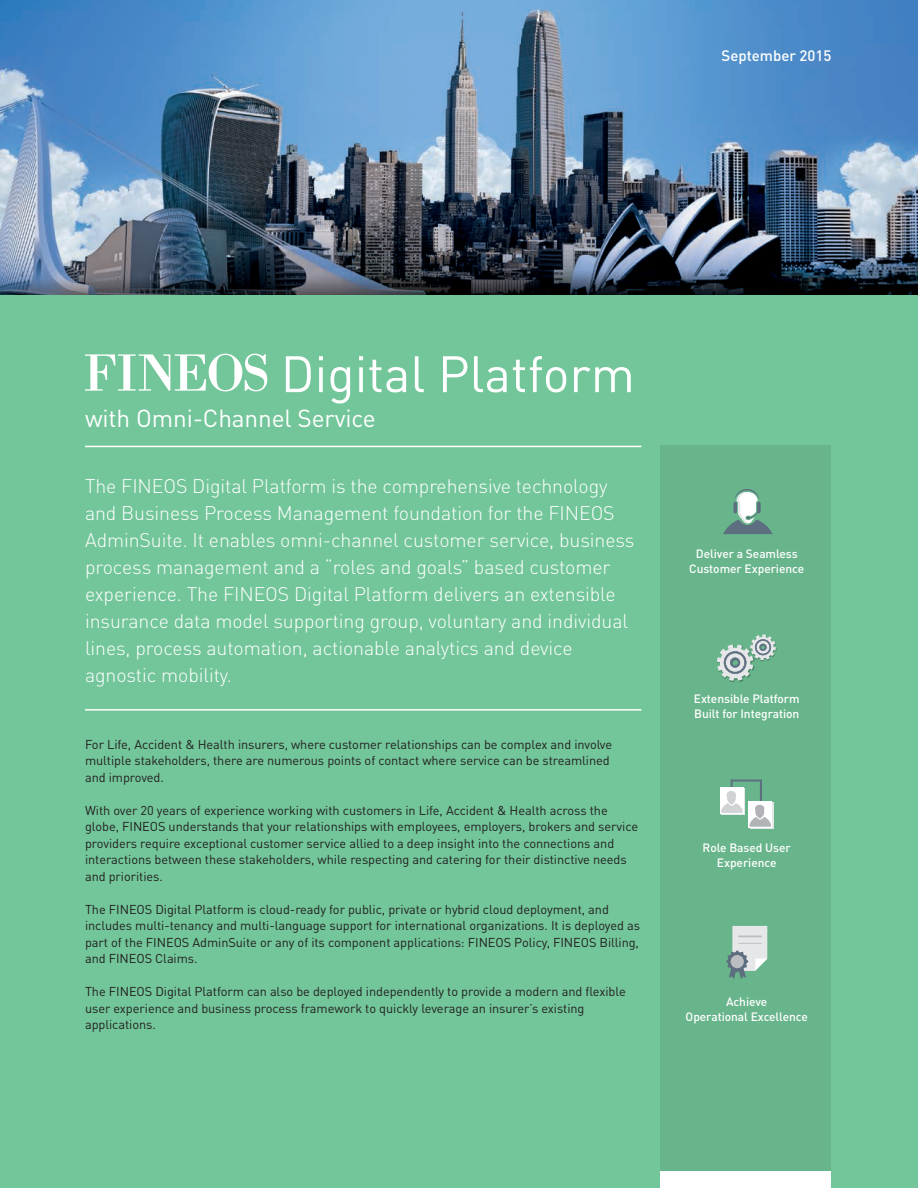
<style>
.page{position:relative;width:918px;height:1188px;background:#72c699}
.page>*{position:absolute;margin:0;border:0;box-sizing:border-box;transform-origin:0 0}
.t1{font:50.4px "DIN Pro";color:#fff}
.t2{font:24.3px "DIN Pro";letter-spacing:-.005em;color:#fff}
.t3{font:300 19.5px/27px "DIN Pro";letter-spacing:-.005em;color:#fff}
.t4{font:500 15px "DIN";color:#fff}
.t5{font:12.75px/16.5px "DIN Pro";letter-spacing:-.005em;color:#231f20}
.t6{font:500 12px/15px "DIN";letter-spacing:-.005em;color:#fff;text-align:center}
</style>
<div class="page">
<div style="left:661px;top:446px;width:170px;height:742px;background:#68b58b"></div>
<div style="left:661px;top:1172px;width:170px;height:16px;background:#fff"></div>
<svg style="left:717px;top:634px;width:60px;height:48px"></svg>
<svg style="left:85px;top:354px;width:182px;height:37px"></svg>
<hr style="left:85px;top:446px;width:556px;height:1px;background:#fff">
<hr style="left:85px;top:709px;width:556px;height:2px;background:#fff">
<svg style="left:723px;top:489px;width:50px;height:45px"></svg>
<svg style="left:726px;top:926px;width:41px;height:53px"></svg>
<div style="left:750px;top:802px;width:23px;height:27px;background:#e6e7e9"></div>
<div style="left:749px;top:801px;width:23px;height:27px;background:#fff"></div>
<div style="left:720px;top:787px;width:23px;height:27px;background:#fff"></div>
<svg style="left:721px;top:780px;width:50px;height:47px"></svg>
<img style="left:0;top:0;width:918px;height:294px">
<p class="t4" style="left:722px;top:46px;width:112px">September 2015</p>
<h1 class="t1" style="left:281px;top:334px;width:356px">Digital Platform</h1>
<h2 class="t2" style="left:85px;top:399px;width:292px">with Omni-Channel Service</h2>
<p class="t3" style="left:85px;top:471px;width:551px">The FINEOS Digital Platform is the comprehensive technology and Business Process Management foundation for the FINEOS AdminSuite. It enables omni-channel customer service, business process management and a “roles and goals” based customer experience. The FINEOS Digital Platform delivers an extensible insurance data model supporting group, voluntary and individual lines, process automation, actionable analytics and device agnostic mobility.</p>
<p class="t5" style="left:85px;top:734px;width:529px">For Life, Accident &amp; Health insurers, where customer relationships can be complex and involve multiple stakeholders, there are numerous points of contact where service can be streamlined and improved.</p>
<p class="t5" style="left:85px;top:800px;width:555px">With over 20 years of experience working with customers in Life, Accident &amp; Health across the globe, FINEOS understands that your relationships with employees, employers, brokers and service providers require exceptional customer service allied to a deep insight into the connections and interactions between these stakeholders, while respecting and catering for their distinctive needs and priorities.</p>
<p class="t5" style="left:85px;top:899px;width:557px">The FINEOS Digital Platform is cloud-ready for public, private or hybrid cloud deployment, and includes multi-tenancy and multi-language support for international organizations. It is deployed as part of the FINEOS AdminSuite or any of its component applications: FINEOS Policy, FINEOS Billing, and FINEOS Claims.</p>
<p class="t5" style="left:85px;top:982px;width:542px">The FINEOS Digital Platform can also be deployed independently to provide a modern and flexible user experience and business process framework to quickly leverage an insurer’s existing applications.</p>
<p class="t6" style="left:689px;top:546px;width:116px">Deliver a Seamless<br>Customer Experience</p>
<p class="t6" style="left:694px;top:691px;width:107px;text-align:left">Extensible Platform<br>Built for Integration</p>
<p class="t6" style="left:703px;top:840px;width:90px">Role Based User<br>Experience</p>
<p class="t6" style="left:686px;top:994px;width:124px">Achieve<br>Operational Excellence</p>
</div>
